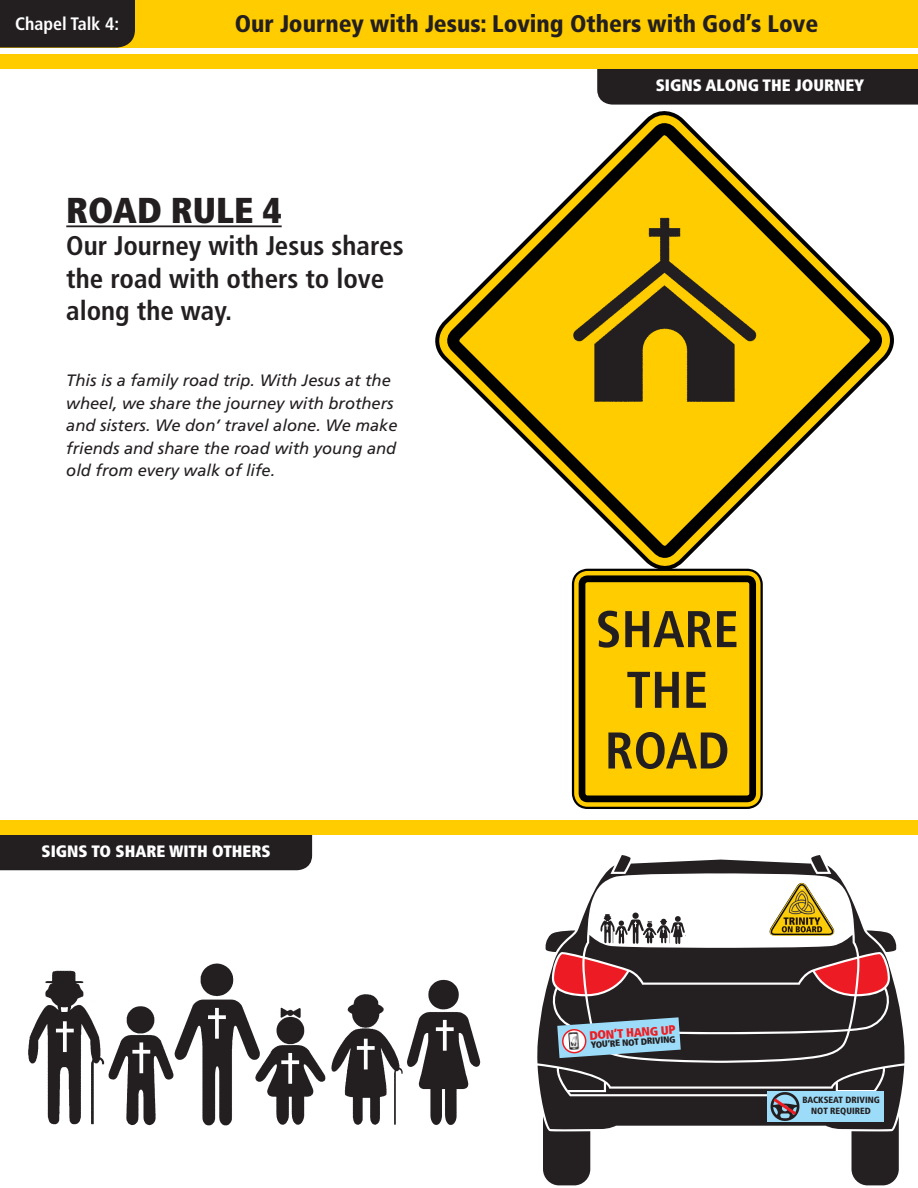
<style>
.page{position:relative;width:918px;height:1188px;background:#fff}
.page>*{position:absolute;margin:0;border:0;box-sizing:border-box;transform-origin:0 0}
.t1{font:700 condensed 51.6px "Frutiger";color:#231f20}
.t2{font:900 condensed 36px "Frutiger";color:#231f20}
.t3{font:700 condensed 27px/32.4px "Frutiger";color:#231f20}
.t4{font:900 condensed 24px "Frutiger";color:#231f20}
.t5{font:700 condensed 18px "Frutiger";color:#fff}
.t6{font:italic 16.5px/22.5px "Frutiger";color:#231f20}
.t7{font:900 condensed 16.5px "Frutiger";color:#fff}
.t8{font:900 condensed 12.3px "Frutiger";color:#ee1d23}
.t9{font:900 condensed 9.15px "Frutiger";color:#231f20}
.t10{font:900 condensed 9px "Frutiger";color:#231f20}
</style>
<div class="page">
<div style="left:597px;top:69px;width:321px;height:36px;background:#231f20"></div>
<div style="left:0;top:54px;width:918px;height:14px;background:#fc0"></div>
<hr style="left:66px;top:225px;width:216px;height:2px;background:#231f20">
<div style="left:573px;top:570px;width:188px;height:237px;border:10px solid #fc0;border-radius:9px"></div>
<div style="left:579px;top:575px;width:177px;height:227px;background:#fc0;border-radius:9px"></div>
<div style="left:572px;top:569px;width:191px;height:240px;border:2px solid #000;border-radius:15px"></div>
<div style="left:579px;top:575px;width:177px;height:227px;border:7px solid #000;border-radius:6px"></div>
<svg style="left:571px;top:102px;width:333px;height:496px"></svg>
<svg style="left:435px;top:108px;width:464px;height:465px"></svg>
<svg style="left:437px;top:113px;width:453px;height:455px"></svg>
<img style="left:571px;top:217px;width:187px;height:186px">
<img style="left:177px;top:963px;width:72px;height:163px">
<svg style="left:215px;top:1008px;width:4px;height:31px"></svg>
<svg style="left:208px;top:1015px;width:18px;height:4px"></svg>
<img style="left:407px;top:979px;width:74px;height:146px">
<svg style="left:443px;top:1020px;width:4px;height:31px"></svg>
<svg style="left:436px;top:1027px;width:18px;height:4px"></svg>
<img style="left:113px;top:1006px;width:64px;height:120px">
<svg style="left:139px;top:1042px;width:4px;height:31px"></svg>
<svg style="left:132px;top:1050px;width:18px;height:4px"></svg>
<img style="left:249px;top:1007px;width:77px;height:118px">
<svg style="left:288px;top:1053px;width:4px;height:31px"></svg>
<svg style="left:281px;top:1060px;width:18px;height:4px"></svg>
<img style="left:331px;top:994px;width:72px;height:131px">
<svg style="left:364px;top:1039px;width:4px;height:30px"></svg>
<svg style="left:357px;top:1046px;width:18px;height:4px"></svg>
<img style="left:28px;top:970px;width:85px;height:155px">
<svg style="left:63px;top:1021px;width:4px;height:31px"></svg>
<hr style="left:56px;top:1029px;width:18px;height:3px;background:#fff">
<div style="left:0;top:0;width:918px;height:48px;background:#fc0"></div>
<div style="left:0;top:0;width:135px;height:48px;background:#231f20"></div>
<div style="left:0;top:835px;width:312px;height:35px;background:#231f20"></div>
<div style="left:0;top:821px;width:918px;height:14px;background:#fc0"></div>
<svg style="left:619px;top:855px;width:12px;height:5px"></svg>
<svg style="left:811px;top:855px;width:12px;height:5px"></svg>
<svg style="left:537px;top:860px;width:368px;height:212px"></svg>
<img style="left:784px;top:883px;width:17px;height:23px">
<img style="left:627px;top:913px;width:17px;height:9px">
<img style="left:671px;top:912px;width:14px;height:10px">
<img style="left:616px;top:920px;width:12px;height:2px">
<img style="left:642px;top:920px;width:15px;height:2px">
<img style="left:657px;top:917px;width:14px;height:5px">
<img style="left:599px;top:913px;width:17px;height:9px">
<svg style="left:538px;top:922px;width:366px;height:264px"></svg>
<p class="t5" style="left:15px;top:13px;width:106px">Chapel Talk 4:</p>
<p class="t4" style="left:235px;top:9px;width:585px">Our Journey with Jesus: Loving Others with God’s Love</p>
<p class="t2" style="left:66px;top:188px;width:217px">ROAD RULE 4</p>
<p class="t3" style="left:66px;top:230px;width:339px">Our Journey with Jesus shares the road with others to love along the way.</p>
<p class="t6" style="left:66px;top:370px;width:333px">This is a family road trip. With Jesus at the wheel, we share the journey with brothers and sisters. We don’ travel alone. We make friends and share the road with young and old from every walk of life.</p>
<p class="t7" style="left:42px;top:841px;width:231px">SIGNS TO SHARE WITH OTHERS</p>
<p class="t7" style="left:656px;top:76px;width:210px">SIGNS ALONG THE JOURNEY</p>
<p class="t1" style="left:596px;top:599px;width:145px">SHARE</p>
<p class="t1" style="left:626px;top:659px;width:84px">THE</p>
<p class="t1" style="left:605px;top:720px;width:126px">ROAD</p>
<p class="t8" style="left:589px;top:1028px;width:88px;rotate:-4deg">DON’T HANG UP</p>
<p class="t9" style="left:590px;top:1039px;width:86px;rotate:-4deg">YOU’RE NOT DRIVING</p>
<p class="t10" style="left:802px;top:1095px;width:79px">BACKSEAT DRIVING</p>
<p class="t10" style="left:811px;top:1106px;width:61px">NOT REQUIRED</p>
</div>
